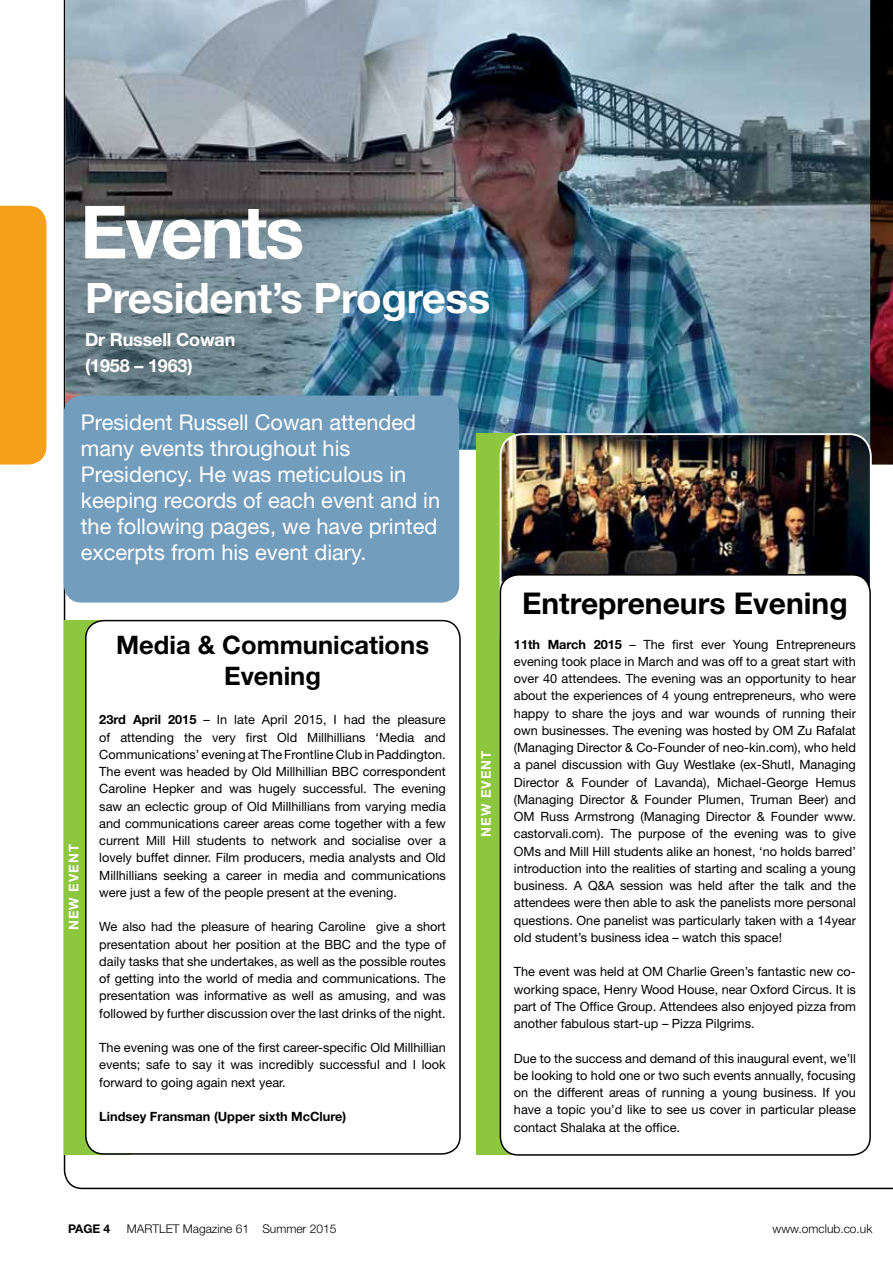
<style>
.page{position:relative;width:893px;height:1263px;background:#fff}
.page>*{position:absolute;margin:0;border:0;box-sizing:border-box;transform-origin:0 0}
.t1{font:700 73.5px "Helvetica Neue";letter-spacing:-.035em;color:#fff}
.t2{font:700 42px "Helvetica Neue";letter-spacing:-.01em;color:#fff}
.t3{font:700 30px "Helvetica Neue";color:#000}
.t4{font:700 25.5px/30.6px "Helvetica Neue";color:#000;text-align:center}
.t5{font:21.75px/26.1px "Helvetica Neue";color:#fff}
.t6{font:700 18px/25.5px "Helvetica Neue";letter-spacing:-.01em;color:#fff}
.t7{font:700 13.2px "Helvetica Neue";letter-spacing:.075em;color:#fff}
.t8{font:12.75px/17.2px "Helvetica Neue";color:#000;text-align:justify}
.t9{font:700 12.75px "Helvetica Neue";color:#000}
.t10{font:300 12px "Helvetica Neue";color:#000}
.t11{font:700 12px "Helvetica Neue";color:#000}
.s1{font-weight:700}
</style>
<div class="page">
<div style="left:64px;top:620px;width:67px;height:535px;background:#8dc63f"></div>
<img style="left:870px;top:0;width:23px;height:465px">
<img style="left:65px;top:0;width:805px;height:450px">
<div style="left:476px;top:433px;width:38px;height:721px;background:#8dc63f"></div>
<img style="left:501px;top:434px;width:370px;height:150px">
<div style="left:500px;top:433px;width:372px;height:226px;border:2px solid #fff;border-radius:22px"></div>
<div style="left:86px;top:621px;width:374px;height:533px;background:#fff;border-radius:18px"></div>
<div style="left:85px;top:620px;width:376px;height:535px;border:2px solid #000;border-radius:18px"></div>
<div style="left:0;top:206px;width:46px;height:258px;background:#f6a01a"></div>
<div style="left:64px;top:396px;width:395px;height:207px;background:#729dbd;border-radius:18px"></div>
<div style="left:500px;top:575px;width:370px;height:580px;background:#fff;border-radius:18px"></div>
<div style="left:500px;top:574px;width:371px;height:582px;border:2px solid #000;border-radius:18px"></div>
<h1 class="t1" style="left:80px;top:187px;width:226px">Events</h1>
<h2 class="t2" style="left:85px;top:272px;width:407px">President’s Progress</h2>
<h3 class="t6" style="left:85px;top:327px;width:152px">Dr Russell Cowan (1958 – 1963)</h3>
<h3 class="t5" style="left:81px;top:409px;width:361px">President Russell Cowan attended many events throughout his<br>Presidency. He was meticulous in keeping records of each event and in the following pages, we have printed excerpts from his event diary.</h3>
<p class="t7" style="left:66px;top:930px;width:87px;rotate:-90deg">NEW EVENT</p>
<h3 class="t4" style="left:116px;top:629px;width:314px">Media &amp; Communications<br>Evening</h3>
<p class="t8" style="left:99px;top:711px;width:348px"><span class="s1">23rd April 2015</span> – In late April 2015, I had the pleasure of attending the very first Old Millhillians ‘Media and Communications’ evening at The Frontline Club in Paddington.<br>The event was headed by Old Millhillian BBC correspondent Caroline Hepker and was hugely successful. The evening saw an eclectic group of Old Millhillians from varying media and communications career areas come together with a few current Mill Hill students to network and socialise over a lovely buffet dinner. Film producers, media analysts and Old Millhillians seeking a career in media and communications were just a few of the people present at the evening.</p>
<p class="t8" style="left:99px;top:918px;width:348px">We also had the pleasure of hearing Caroline give a short presentation about her position at the BBC and the type of daily tasks that she undertakes, as well as the possible routes of getting into the world of media and communications. The presentation was informative as well as amusing, and was followed by further discussion over the last drinks of the night.</p>
<p class="t8" style="left:99px;top:1039px;width:348px">The evening was one of the first career-specific Old Millhillian events; safe to say it was incredibly successful and I look forward to going again next year.</p>
<p class="t9" style="left:99px;top:1109px;width:248px">Lindsey Fransman (Upper sixth McClure)</p>
<p class="t7" style="left:478px;top:837px;width:87px;rotate:-90deg">NEW EVENT</p>
<h3 class="t3" style="left:522px;top:585px;width:327px">Entrepreneurs Evening</h3>
<p class="t8" style="left:514px;top:635px;width:344px"><span class="s1">11th March 2015</span> – The first ever Young Entrepreneurs evening took place in March and was off to a great start with over 40 attendees. The evening was an opportunity to hear about the experiences of 4 young entrepreneurs, who were happy to share the joys and war wounds of running their own businesses. The evening was hosted by OM Zu Rafalat (Managing Director &amp; Co-Founder of neo-kin.com), who held a panel discussion with Guy Westlake (ex-Shutl, Managing Director &amp; Founder of Lavanda), Michael-George Hemus (Managing Director &amp; Founder Plumen, Truman Beer) and OM Russ Armstrong (Managing Director &amp; Founder www. castorvali.com). The purpose of the evening was to give OMs and Mill Hill students alike an honest, ‘no holds barred’ introduction into the realities of starting and scaling a young business. A Q&amp;A session was held after the talk and the attendees were then able to ask the panelists more personal questions. One panelist was particularly taken with a 14year old student’s business idea – watch this space!</p>
<p class="t8" style="left:514px;top:963px;width:344px">The event was held at OM Charlie Green’s fantastic new co&shy;working space, Henry Wood House, near Oxford Circus. It is part of The Office Group. Attendees also enjoyed pizza from another fabulous start-up – Pizza Pilgrims.</p>
<p class="t8" style="left:514px;top:1049px;width:344px">Due to the success and demand of this inaugural event, we’ll be looking to hold one or two such events annually, focusing on the different areas of running a young business. If you have a topic you’d like to see us cover in particular please contact Shalaka at the office.</p>
<p class="t11" style="left:68px;top:1221px;width:44px">PAGE 4</p>
<p class="t10" style="left:127px;top:1221px;width:211px">MARTLET Magazine 61 Summer 2015</p>
<p class="t10" style="left:772px;top:1221px;width:101px">www.omclub.co.uk</p>
</div>
